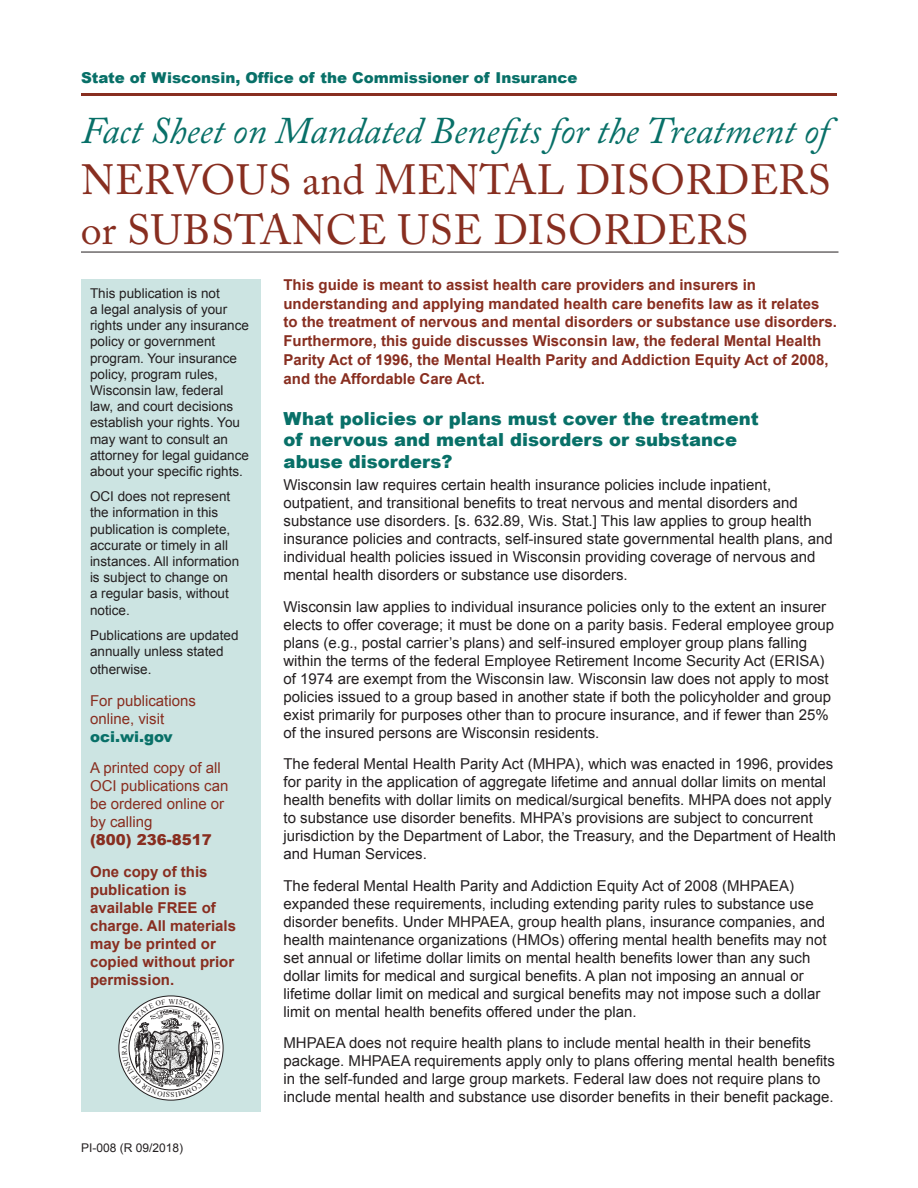
<style>
.page{position:relative;width:918px;height:1188px;background:#fff}
.page>*{position:absolute;margin:0;border:0;box-sizing:border-box;transform-origin:0 0}
.t1{font:42px/50.4px "Adobe Caslon Pro";letter-spacing:.015em;color:#882e20}
.t2{font:italic 37.5px "Adobe Caslon Pro";letter-spacing:-.005em;color:#087068}
.t3{font:900 18px/21.6px "Arial";color:#087068}
.t4{font:15px/18px "Arial";color:#231f20}
.t5{font:700 15px/18px "Arial";color:#882e20}
.t6{font:15px/18px "Arial";color:#882e20}
.t7{font:900 15px "Arial";color:#087068}
.t8{font:900 15px "Arial";color:#882e20}
.t9{font:13.5px/16.2px "Arial";color:#231f20}
.t10{font:12px "Arial";color:#231f20}
</style>
<div class="page">
<hr style="left:81px;top:93px;width:756px;height:3px;background:#882e20">
<div style="left:81px;top:279px;width:180px;height:833px;background:#cce4e2"></div>
<hr style="left:81px;top:252px;width:757px;height:1px;background:#231f20">
<svg style="left:119px;top:996px;width:104px;height:104px"></svg>
<svg style="left:122px;top:999px;width:98px;height:98px;background:#c0c2c2"></svg>
<p class="t7" style="left:81px;top:66px;width:498px">State of Wisconsin, Office of the Commissioner of Insurance</p>
<h2 class="t2" style="left:81px;top:108px;width:750px">Fact Sheet on Mandated Benefits for the Treatment of</h2>
<h1 class="t1" style="left:81px;top:154px;width:751px">NERVOUS AND MENTAL DISORD ERS<br>OR SUBSTANCE USE DISORDERS</h1>
<p class="t5" style="left:284px;top:276px;width:555px;line-height:18.8px">This guide is meant to assist health care providers and insurers in understanding and applying mandated health care benefits law as it relates to the treatment of nervous and mental disorders or substance use disorders.<br>Furthermore, this guide discusses Wisconsin law, the federal Mental Health Parity Act of 1996, the Mental Health Parity and Addiction Equity Act of 2008, and the Affordable Care Act.</p>
<p class="t3" style="left:284px;top:407px;width:477px">What policies or plans must cover the treatment of nervous and mental disorders or substance abuse disorders?</p>
<p class="t4" style="left:284px;top:476px;width:551px">Wisconsin law requires certain health insurance policies include inpatient, outpatient, and transitional benefits to treat nervous and mental disorders and substance use disorders. [s. 632.89, Wis. Stat.] This law applies to group health insurance policies and contracts, self-insured state governmental health plans, and individual health policies issued in Wisconsin providing coverage of nervous and mental health disorders or substance use disorders.</p>
<p class="t4" style="left:284px;top:598px;width:552px">Wisconsin law applies to individual insurance policies only to the extent an insurer elects to offer coverage; it must be done on a parity basis. Federal employee group plans (e.g., postal carrier’s plans) and self-insured employer group plans falling within the terms of the federal Employee Retirement Income Security Act (ERISA) of 1974 are exempt from the Wisconsin law. Wisconsin law does not apply to most policies issued to a group based in another state if both the policyholder and group exist primarily for purposes other than to procure insurance, and if fewer than 25% of the insured persons are Wisconsin residents.</p>
<p class="t4" style="left:284px;top:755px;width:554px">The federal Mental Health Parity Act (MHPA), which was enacted in 1996, provides for parity in the application of aggregate lifetime and annual dollar limits on mental health benefits with dollar limits on medical/surgical benefits. MHPA does not apply to substance use disorder benefits. MHPA’s provisions are subject to concurrent jurisdiction by the Department of Labor, the Treasury, and the Department of Health and Human Services.</p>
<p class="t4" style="left:284px;top:877px;width:545px">The federal Mental Health Parity and Addiction Equity Act of 2008 (MHPAEA) expanded these requirements, including extending parity rules to substance use disorder benefits. Under MHPAEA, group health plans, insurance companies, and health maintenance organizations (HMOs) offering mental health benefits may not set annual or lifetime dollar limits on mental health benefits lower than any such dollar limits for medical and surgical benefits. A plan not imposing an annual or lifetime dollar limit on medical and surgical benefits may not impose such a dollar limit on mental health benefits offered under the plan.</p>
<p class="t4" style="left:284px;top:1034px;width:553px">MHPAEA does not require health plans to include mental health in their benefits package. MHPAEA requirements apply only to plans offering mental health benefits in the self-funded and large group markets. Federal law does not require plans to include mental health and substance use disorder benefits in their benefit package.</p>
<p class="t9" style="left:90px;top:285px;width:161px">This publication is not<br>a legal analysis of your rights under any insurance policy or government program. Your insurance policy, program rules,<br>Wisconsin law, federal law, and court decisions establish your rights. You may want to consult an attorney for legal guidance about your specific rights.</p>
<p class="t9" style="left:90px;top:489px;width:151px">OCI does not represent the information in this publication is complete, accurate or timely in all instances. All information is subject to change on<br>a regular basis, without notice.</p>
<p class="t9" style="left:90px;top:627px;width:150px">Publications are updated annually unless stated</p>
<p class="t9" style="left:90px;top:661px;width:63px">otherwise.</p>
<p class="t6" style="left:90px;top:691px;width:107px">For publications online, visit</p>
<p class="t7" style="left:90px;top:725px;width:84px">oci.wi.gov</p>
<p class="t6" style="left:90px;top:759px;width:140px">A printed copy of all<br>OCI publications can be ordered online or by calling</p>
<p class="t8" style="left:90px;top:829px;width:123px">(800) 236-8517</p>
<p class="t5" style="left:90px;top:863px;width:148px">One copy of this publication is available free of charge. All materials may be printed or copied without prior permission.</p>
<p class="t10" style="left:81px;top:1140px;width:104px">PI-008 (R 09/2018)</p>
</div>
